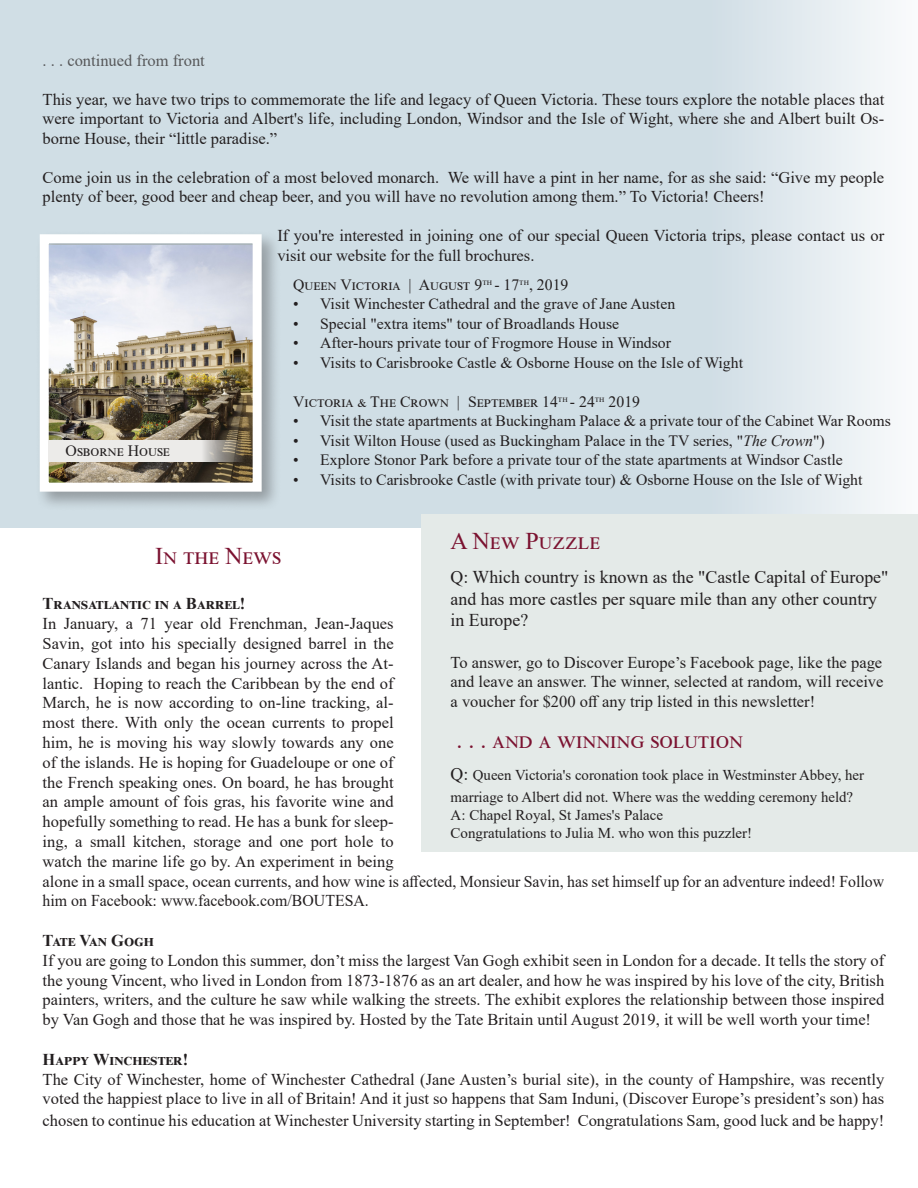
<style>
.page{position:relative;width:918px;height:1188px;background:#fff}
.page>*{position:absolute;margin:0;border:0;box-sizing:border-box;transform-origin:0 0}
.t1{font:24px "Times New Roman";letter-spacing:.065em;color:#7b1230}
.t2{font:18px/21.6px "Times New Roman";color:#231f20}
.t3{font:16.5px/19.8px "Times New Roman";color:#231f20}
.t4{font:700 16.5px "Times New Roman";letter-spacing:.025em;color:#231f20}
.t5{font:16.5px "Times New Roman";color:#57585a}
.t6{font:15.9px "Times New Roman";color:#231f20}
.t7{font:15.75px "Times New Roman";color:#231f20}
.t8{font:15px/21.6px "Times New Roman";color:#231f20}
.s1{font-style:italic}
.s2{font-size:18px}
</style>
<div class="page">
<svg style="left:0;top:0;width:918px;height:528px;background:#d4e0e7"></svg>
<div style="left:35px;top:230px;width:246px;height:281px;background:#231f20;opacity:.35"></div>
<img style="left:50px;top:246px;width:202px;height:236px">
<div style="left:40px;top:234px;width:222px;height:258px;border:9px solid #fff"></div>
<svg style="left:48px;top:440px;width:198px;height:22px;background:#dad7d3"></svg>
<div style="left:421px;top:514px;width:496px;height:338px;background:#e4eae8"></div>
<p class="t5" style="left:43px;top:49px;width:164px">. . . continued from front</p>
<p class="t3" style="left:43px;top:89px;width:843px;text-align:justify">This year, we have two trips to commemorate the life and legacy of Queen Victoria. These tours explore the notable places that were important to Victoria and Albert's life, including London, Windsor and the Isle of Wight, where she and Albert built Os&shy;borne House, their “little paradise.”</p>
<p class="t3" style="left:43px;top:167px;width:843px">Come join us in the celebration of a most beloved monarch. We will have a pint in her name, for as she said: “Give my people plenty of beer, good beer and cheap beer, and you will have no revolution among them.” To Victoria! Cheers!</p>
<p class="t3" style="left:277px;top:225px;width:608px">If you're interested in joining one of our special Queen Victoria trips, please contact us or visit our website for the full brochures.</p>
<p class="t6" style="left:66px;top:440px;width:106px">Osborne House</p>
<p class="t7" style="left:293px;top:274px;width:277px">Queen Victoria | August 9<sup>th</sup> - 17<sup>th</sup>, 2019</p>
<p class="t7" style="left:293px;top:293px;width:384px">• Visit Winchester Cathedral and the grave of Jane Austen</p>
<p class="t7" style="left:293px;top:313px;width:327px">• Special "extra items" tour of Broadlands House</p>
<p class="t7" style="left:293px;top:332px;width:379px">• After-hours private tour of Frogmore House in Windsor</p>
<p class="t7" style="left:293px;top:352px;width:451px">• Visits to Carisbrooke Castle &amp; Osborne House on the Isle of Wight</p>
<p class="t7" style="left:293px;top:391px;width:348px">Victoria &amp; The Crown | September 14<sup>th</sup> - 24<sup>th</sup> 2019</p>
<p class="t7" style="left:293px;top:410px;width:599px">• Visit the state apartments at Buckingham Palace &amp; a private tour of the Cabinet War Rooms</p>
<p class="t7" style="left:293px;top:430px;width:533px">• Visit Wilton House (used as Buckingham Palace in the TV series, "<span class="s1">The Crown</span>")</p>
<p class="t7" style="left:293px;top:449px;width:551px">• Explore Stonor Park before a private tour of the state apartments at Windsor Castle</p>
<p class="t7" style="left:293px;top:469px;width:571px">• Visits to Carisbrooke Castle (with private tour) &amp; Osborne House on the Isle of Wight</p>
<p class="t1" style="left:451px;top:524px;width:151px">A New Puzzle</p>
<p class="t2" style="left:451px;top:566px;width:439px">Q: Which country is known as the "Castle Capital of Europe" and has more castles per square mile than any other country in Europe?</p>
<p class="t3" style="left:451px;top:652px;width:434px;text-align:justify">To answer, go to Discover Europe’s Facebook page, like the page and leave an answer. The winner, selected at random, will receive a voucher for $200 off any trip listed in this newsletter!</p>
<p class="t1" style="left:457px;top:723px;width:286px">. . . and a winning solution</p>
<p class="t8" style="left:451px;top:764px;width:415px"><span class="s2">Q:</span> Queen Victoria's coronation took place in Westminster Abbey, her marriage to Albert did not. Where was the wedding ceremony held?</p>
<p class="t8" style="left:451px;top:804px;width:214px">A: Chapel Royal, St James's Palace</p>
<p class="t8" style="left:451px;top:822px;width:303px">Congratulations to Julia M. who won this puzzler!</p>
<p class="t1" style="left:155px;top:540px;width:127px">In the News</p>
<p class="t4" style="left:43px;top:592px;width:204px">Transatlantic in a Barrel !</p>
<p class="t3" style="left:43px;top:613px;width:843px">In January, a 71 year old Frenchman, Jean-Jaques<br>Savin, got into his specially designed barrel in the<br>Canary Islands and began his journey across the At-<br>lantic. Hoping to reach the Caribbean by the end of<br>March, he is now according to on-line tracking, al-<br>most there. With only the ocean currents to propel<br>him, he is moving his way slowly towards any one<br>of the islands. He is hoping for Guadeloupe or one of<br>the French speaking ones. On board, he has brought<br>an ample amount of fois gras, his favorite wine and<br>hopefully something to read. He has a bunk for sleep-<br>ing, a small kitchen, storage and one port hole to<br>watch the marine life go by. An experiment in being<br>alone in a small space, ocean currents, and how wine is affected, Monsieur Savin, has set himself up for an adventure indeed! Follow him on Facebook: www.facebook.com/BOUTESA.</p>
<p class="t4" style="left:43px;top:929px;width:112px">Tate Van Gogh</p>
<p class="t3" style="left:43px;top:950px;width:843px;text-align:justify">If you are going to London this summer, don’t miss the largest Van Gogh exhibit seen in London for a decade. It tells the story of the young Vincent, who lived in London from 1873-1876 as an art dealer, and how he was inspired by his love of the city, British painters, writers, and the culture he saw while walking the streets. The exhibit explores the relationship between those inspired by Van Gogh and those that he was inspired by. Hosted by the Tate Britain until August 2019, it will be well worth your time!</p>
<p class="t4" style="left:43px;top:1047px;width:147px">Happy Winchester!</p>
<p class="t3" style="left:43px;top:1069px;width:843px">The City of Winchester, home of Winchester Cathedral (Jane Austen’s burial site), in the county of Hampshire, was recently voted the happiest place to live in all of Britain! And it just so happens that Sam Induni, (Discover Europe’s president’s son) has</p>
<p class="t3" style="left:43px;top:1110px;width:843px">chosen to continue his education at Winchester University starting in September! Congratulations Sam, good luck and be happy!</p>
</div>
